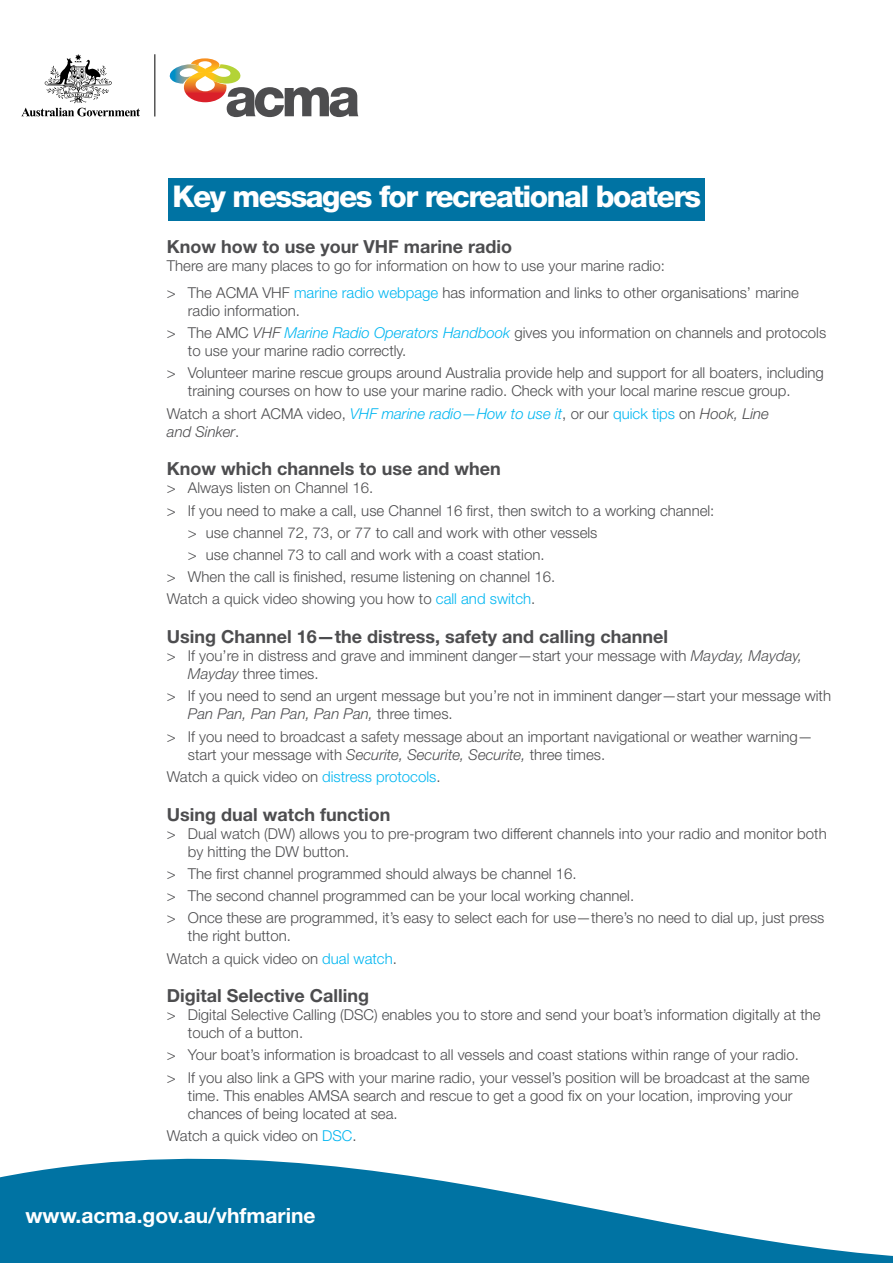
<style>
.page{position:relative;width:893px;height:1263px;background:#fff}
.page>*{position:absolute;margin:0;border:0;box-sizing:border-box;transform-origin:0 0}
.t1{font:800 30px "Helvetica Neue LT Std";letter-spacing:-.05em;color:#fff}
.t2{font:700 21px "Helvetica Neue LT Std";color:#fff}
.t3{font:700 18px "Helvetica Neue LT Std";color:#4d4d4f}
.t4{font:300 15px/22.2px "Helvetica Neue LT Std";color:#4d4d4f}
.t5{font:italic 300 15px "Helvetica Neue LT Std";color:#4d4d4f}
.s1{color:#00b6f1}
.s2{font-style:italic}
.s3{font-style:italic;color:#00b6f1}
.s4{font-style:normal}
</style>
<div class="page">
<svg style="left:0;top:1158px;width:893px;height:105px;fill:#0073a3"></svg>
<svg style="left:169px;top:58px;width:189px;height:59px"></svg>
<hr style="left:154px;top:54px;width:1px;height:62px;background:#000">
<svg style="left:21px;top:54px;width:119px;height:62px"></svg>
<div style="left:168px;top:179px;width:537px;height:42px;background:#0073a3"></div>
<h1 class="t1" style="left:172px;top:179px;width:530px">Key messages for recreational boaters</h1>
<p class="t3" style="left:167px;top:236px;width:347px">Know how to use your VHF marine radio</p>
<p class="t4" style="left:167px;top:252px;width:633px;line-height:26.5px">There are many places to go for information on how to use your marine radio:<br>&gt; The ACMA VHF <span class="s1">marine radio webpage</span> has information and links to other organisations’ marine</p>
<p class="t4" style="left:167px;top:299px;width:661px;text-indent:21px">radio information.<br>&gt; The AMC <span class="s2">VHF</span> <span class="s3">Marine Radio Operators Handbook</span> gives you information on channels and protocols</p>
<p class="t4" style="left:167px;top:339px;width:659px;text-indent:21px">to use your marine radio correctly.<br>&gt; Volunteer marine rescue groups around Australia provide help and support for all boaters, including</p>
<p class="t4" style="left:167px;top:380px;width:625px;text-indent:21px">training courses on how to use your marine radio. Check with your local marine rescue group.<br>Watch a short ACMA video, <span class="s3">VHF marine radio—How to use it</span>, or our <span class="s1">quick tips</span> on <span class="s2">Hook, Line</span></p>
<p class="t5" style="left:167px;top:422px;width:74px">and Sinker<span class="s4">.</span></p>
<p class="t3" style="left:167px;top:458px;width:335px">Know which channels to use and when</p>
<p class="t4" style="left:167px;top:476px;width:208px">&gt; Always listen on Channel 16.</p>
<p class="t4" style="left:167px;top:499px;width:549px">&gt; If you need to make a call, use Channel 16 first, then switch to a working channel:</p>
<p class="t4" style="left:188px;top:521px;width:411px">&gt; use channel 72, 73, or 77 to call and work with other vessels</p>
<p class="t4" style="left:188px;top:543px;width:358px">&gt; use channel 73 to call and work with a coast station.</p>
<p class="t4" style="left:167px;top:565px;width:390px">&gt; When the call is finished, resume listening on channel 16.</p>
<p class="t4" style="left:167px;top:588px;width:370px">Watch a quick video showing you how to <span class="s1">call and switch</span>.</p>
<p class="t3" style="left:167px;top:626px;width:503px">Using Channel 16—the distress, safety and calling channel</p>
<p class="t4" style="left:188px;top:646px;width:616px;line-height:18px;text-indent:-21px">&gt; If you’re in distress and grave and imminent danger—start your message with <span class="s2">Mayday, Mayday,<br>Mayday</span> three times.</p>
<p class="t4" style="left:188px;top:687px;width:645px;line-height:18px;text-indent:-21px">&gt; If you need to send an urgent message but you’re not in imminent danger—start your message with<br><span class="s2">Pan Pan, Pan Pan, Pan Pan,</span> three times.</p>
<p class="t4" style="left:188px;top:727px;width:626px;line-height:18px;text-indent:-21px">&gt; If you need to broadcast a safety message about an important navigational or weather warning— start your message with <span class="s2">Securite, Securite, Securite,</span> three times.</p>
<p class="t4" style="left:167px;top:765px;width:275px">Watch a quick video on <span class="s1">distress protocols</span>.</p>
<p class="t3" style="left:167px;top:803px;width:225px">Using dual watch function</p>
<p class="t4" style="left:188px;top:824px;width:640px;line-height:18px;text-indent:-21px">&gt; Dual watch (DW) allows you to pre-program two different channels into your radio and monitor both by hitting the DW button.</p>
<p class="t4" style="left:167px;top:862px;width:659px">&gt; The first channel programmed should always be channel 16.<br>&gt; The second channel programmed can be your local working channel.<br>&gt; Once these are programmed, it’s easy to select each for use—there’s no need to dial up, just press</p>
<p class="t4" style="left:167px;top:924px;width:232px;text-indent:21px">the right button.<br>Watch a quick video on <span class="s1">dual watch</span>.</p>
<p class="t3" style="left:167px;top:984px;width:204px">Digital Selective Calling</p>
<p class="t4" style="left:188px;top:1005px;width:634px;line-height:18px;text-indent:-21px">&gt; Digital Selective Calling (DSC) enables you to store and send your boat’s information digitally at the touch of a button.</p>
<p class="t4" style="left:167px;top:1044px;width:644px">&gt; Your boat’s information is broadcast to all vessels and coast stations within range of your radio. &gt; If you also link a GPS with your marine radio, your vessel’s position will be broadcast at the same</p>
<p class="t4" style="left:188px;top:1086px;width:606px;line-height:18px">time. This enables AMSA search and rescue to get a good fix on your location, improving your chances of being located at sea.</p>
<p class="t4" style="left:167px;top:1124px;width:191px">Watch a quick video on <span class="s1">DSC</span>.</p>
<h2 class="t2" style="left:26px;top:1202px;width:292px">www.acma.gov.au/vhfmarine</h2>
</div>
